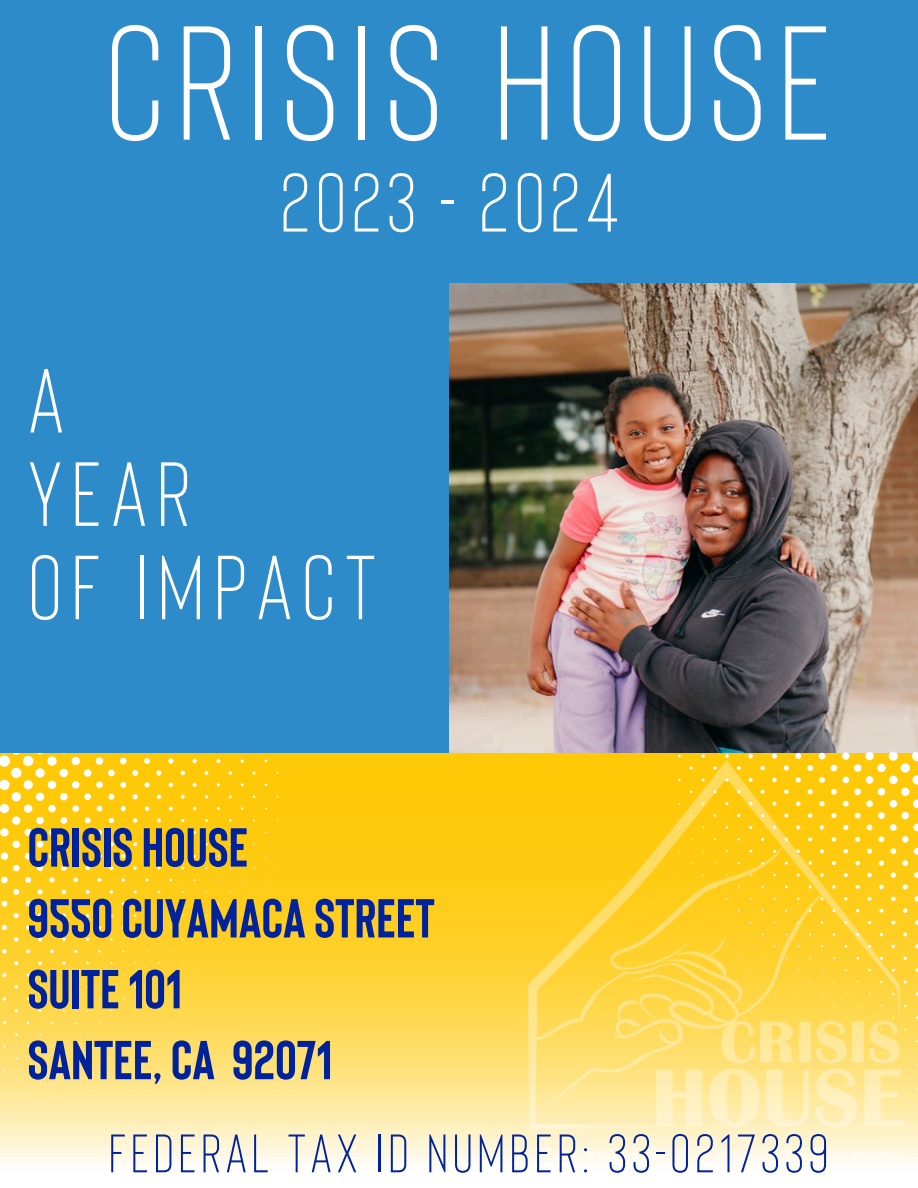
<style>
.page{position:relative;width:918px;height:1188px;background:#fff}
.page>*{position:absolute;margin:0;border:0;box-sizing:border-box;transform-origin:0 0}
.t1{font:161.85px "Bison";letter-spacing:.085em;color:#fff}
.t2{font:90.75px/93.3px "Bison";letter-spacing:.12em;color:#fff}
.t3{font:82.5px "Bison";letter-spacing:.075em;color:#fff}
.t4{font:700 54.75px/70.8px "Bison";color:#00239c}
.t5{font:54px "Bison";letter-spacing:.1em;color:#00239c}
</style>
<div class="page">
<div style="left:1px;top:0;width:917px;height:752px;background:#2e8bc9"></div>
<img style="left:450px;top:284px;width:468px;height:456px">
<img style="left:0;top:740px;width:918px;height:423px">
<p class="t1" style="left:107px;top:-22px;width:726px">CRISIS HOUSE</p>
<p class="t3" style="left:281px;top:149px;width:340px">2023 - 2024</p>
<p class="t2" style="left:29px;top:350px;width:348px">A<br>YEAR<br>OF IMPACT</p>
<p class="t4" style="left:28px;top:809px;width:409px">CRISIS HOUSE<br>9550CUYAMACA STREET<br>SUITE101<br>SANTEE, CA 92071</p>
<h2 class="t5" style="left:109px;top:1118px;width:720px">FEDERAL TAX ID NUMBER: 33-0217339</h2>
</div>
